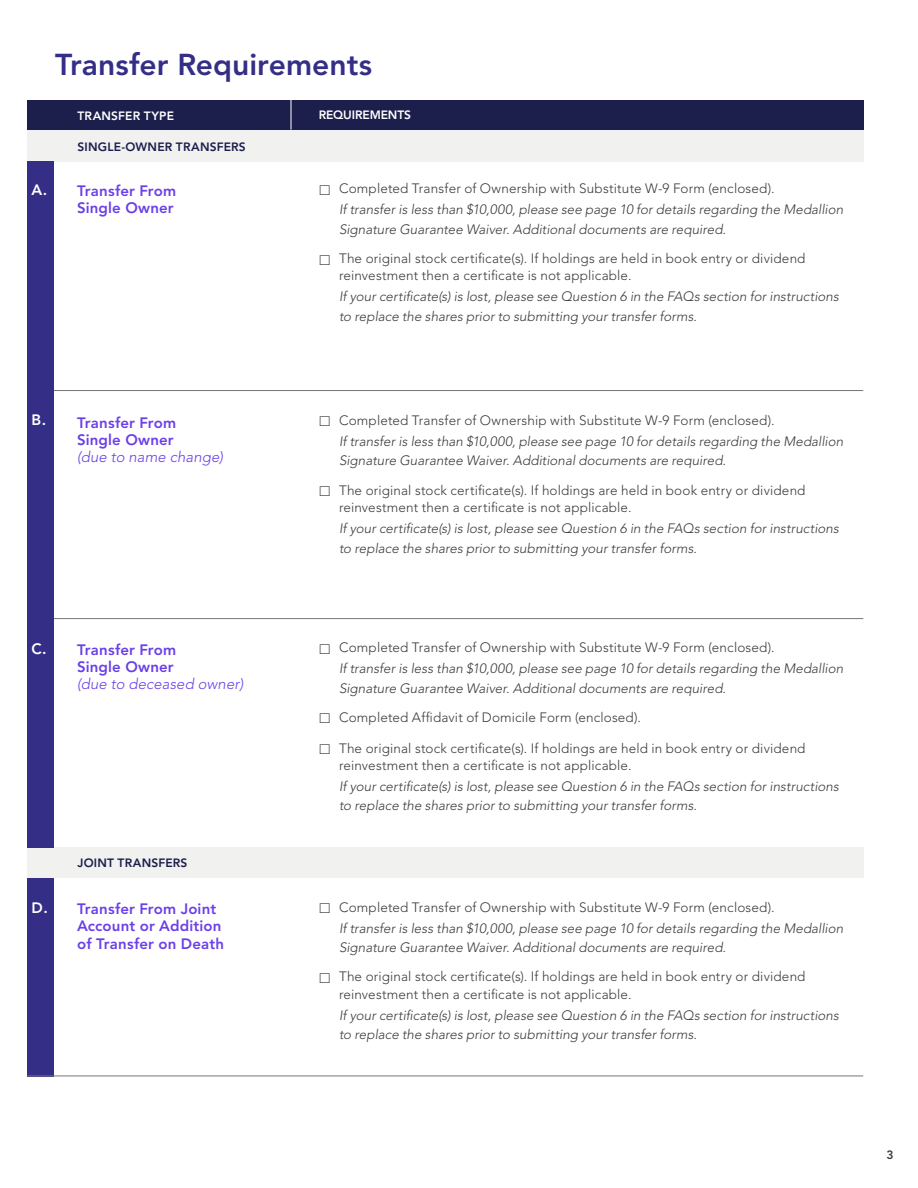
<style>
.page{position:relative;width:918px;height:1188px;background:#fff}
.page>*{position:absolute;margin:0;border:0;box-sizing:border-box;transform-origin:0 0}
.t1{font:800 30px "Avenir LT Pro";color:#352e87}
.t2{font:800 15px/17.2px "Avenir LT Pro";letter-spacing:.01em;color:#6b40e8}
.t3{font:italic 300 15px "Avenir LT Pro";letter-spacing:.005em;color:#6b40e8}
.t4{font:800 15px "Avenir LT Pro";color:#fff}
.t5{font:italic 300 13.5px/19.5px "Avenir LT Pro";color:#3c3c3b}
.t6{font:300 13.5px/17.2px "Avenir LT Pro";letter-spacing:.015em;color:#3c3c3b}
.t7{font:800 12px "Avenir LT Pro";letter-spacing:.015em;color:#1c1f4c}
.t8{font:800 12px "Avenir LT Pro";letter-spacing:.015em;color:#fff}
.t9{font:800 12px "Avenir LT Pro";letter-spacing:-.005em;color:#fff}
.t10{font:800 12px "Avenir LT Pro";color:#3c3c3b}
</style>
<div class="page">
<div style="left:27px;top:100px;width:836px;height:31px;background:#1c1f4c"></div>
<div style="left:27px;top:131px;width:836px;height:31px;background:#f1f1f0"></div>
<div style="left:27px;top:848px;width:836px;height:30px;background:#f1f1f0"></div>
<hr style="left:54px;top:390px;width:809px;height:1px;background:#777776">
<hr style="left:0;top:130px;width:918px;height:1px;background:#fff">
<hr style="left:54px;top:618px;width:809px;height:1px;background:#777776">
<div style="left:27px;top:162px;width:27px;height:228px;background:#352e87"></div>
<div style="left:27px;top:390px;width:27px;height:229px;background:#352e87"></div>
<div style="left:27px;top:619px;width:27px;height:229px;background:#352e87"></div>
<div style="left:27px;top:878px;width:27px;height:198px;background:#352e87"></div>
<hr style="left:27px;top:1076px;width:836px;height:1px;background:#777776">
<hr style="left:291px;top:99px;width:1px;height:31px;background:#fff">
<h1 class="t1" style="left:55px;top:47px;width:319px">Transfer Requirements</h1>
<p class="t8" style="left:78px;top:109px;width:98px">TRANSFER TYPE</p>
<p class="t9" style="left:319px;top:108px;width:94px">REQUIREMENTS</p>
<p class="t7" style="left:78px;top:139px;width:170px">SINGLE-OWNER TRANSFERS</p>
<p class="t4" style="left:32px;top:181px;width:17px">A.</p>
<p class="t2" style="left:77px;top:182px;width:101px">Transfer From<br>Single Owner</p>
<p class="t6" style="left:339px;top:180px;width:437px">Completed Transfer of Ownership with Substitute W-9 Form (enclosed).</p>
<p class="t5" style="left:339px;top:200px;width:506px">If transfer is less than $10,000, please see page 10 for details regarding the Medallion<br>Signature Guarantee Waiver. Additional documents are required.</p>
<p class="t6" style="left:339px;top:250px;width:468px">The original stock certificate(s). If holdings are held in book entry or dividend reinvestment then a certificate is not applicable.</p>
<p class="t5" style="left:339px;top:287px;width:501px">If your certificate(s) is lost, please see Question 6 in the FAQs section for instructions to replace the shares prior to submitting your transfer forms.</p>
<p class="t4" style="left:32px;top:411px;width:16px">B.</p>
<p class="t2" style="left:77px;top:414px;width:101px">Transfer From<br>Single Owner</p>
<p class="t3" style="left:77px;top:448px;width:147px">(due to name change)</p>
<p class="t6" style="left:339px;top:412px;width:437px">Completed Transfer of Ownership with Substitute W-9 Form (enclosed).</p>
<p class="t5" style="left:339px;top:432px;width:506px">If transfer is less than $10,000, please see page 10 for details regarding the Medallion<br>Signature Guarantee Waiver. Additional documents are required.</p>
<p class="t6" style="left:339px;top:481px;width:468px">The original stock certificate(s). If holdings are held in book entry or dividend reinvestment then a certificate is not applicable.</p>
<p class="t5" style="left:339px;top:519px;width:501px">If your certificate(s) is lost, please see Question 6 in the FAQs section for instructions to replace the shares prior to submitting your transfer forms.</p>
<p class="t4" style="left:32px;top:639px;width:17px">C.</p>
<p class="t2" style="left:77px;top:641px;width:101px">Transfer From<br>Single Owner</p>
<p class="t3" style="left:77px;top:675px;width:168px">(due to deceased owner)</p>
<p class="t6" style="left:339px;top:639px;width:437px">Completed Transfer of Ownership with Substitute W-9 Form (enclosed).</p>
<p class="t5" style="left:339px;top:659px;width:506px">If transfer is less than $10,000, please see page 10 for details regarding the Medallion<br>Signature Guarantee Waiver. Additional documents are required.</p>
<p class="t6" style="left:339px;top:709px;width:303px">Completed Affidavit of Domicile Form (enclosed).</p>
<p class="t6" style="left:339px;top:739px;width:468px">The original stock certificate(s). If holdings are held in book entry or dividend reinvestment then a certificate is not applicable.</p>
<p class="t5" style="left:339px;top:777px;width:501px">If your certificate(s) is lost, please see Question 6 in the FAQs section for instructions to replace the shares prior to submitting your transfer forms.</p>
<p class="t7" style="left:78px;top:856px;width:111px">JOINT TRANSFERS</p>
<p class="t4" style="left:32px;top:899px;width:18px">D.</p>
<p class="t2" style="left:77px;top:900px;width:148px">Transfer From Joint<br>Account or Addition of Transfer on Death</p>
<p class="t6" style="left:339px;top:898px;width:437px">Completed Transfer of Ownership with Substitute W-9 Form (enclosed).</p>
<p class="t5" style="left:339px;top:918px;width:506px">If transfer is less than $10,000, please see page 10 for details regarding the Medallion<br>Signature Guarantee Waiver. Additional documents are required.</p>
<p class="t6" style="left:339px;top:968px;width:468px">The original stock certificate(s). If holdings are held in book entry or dividend reinvestment then a certificate is not applicable.</p>
<p class="t5" style="left:339px;top:1005px;width:501px">If your certificate(s) is lost, please see Question 6 in the FAQs section for instructions to replace the shares prior to submitting your transfer forms.</p>
<p class="t10" style="left:887px;top:1148px;width:9px">3</p>
</div>
